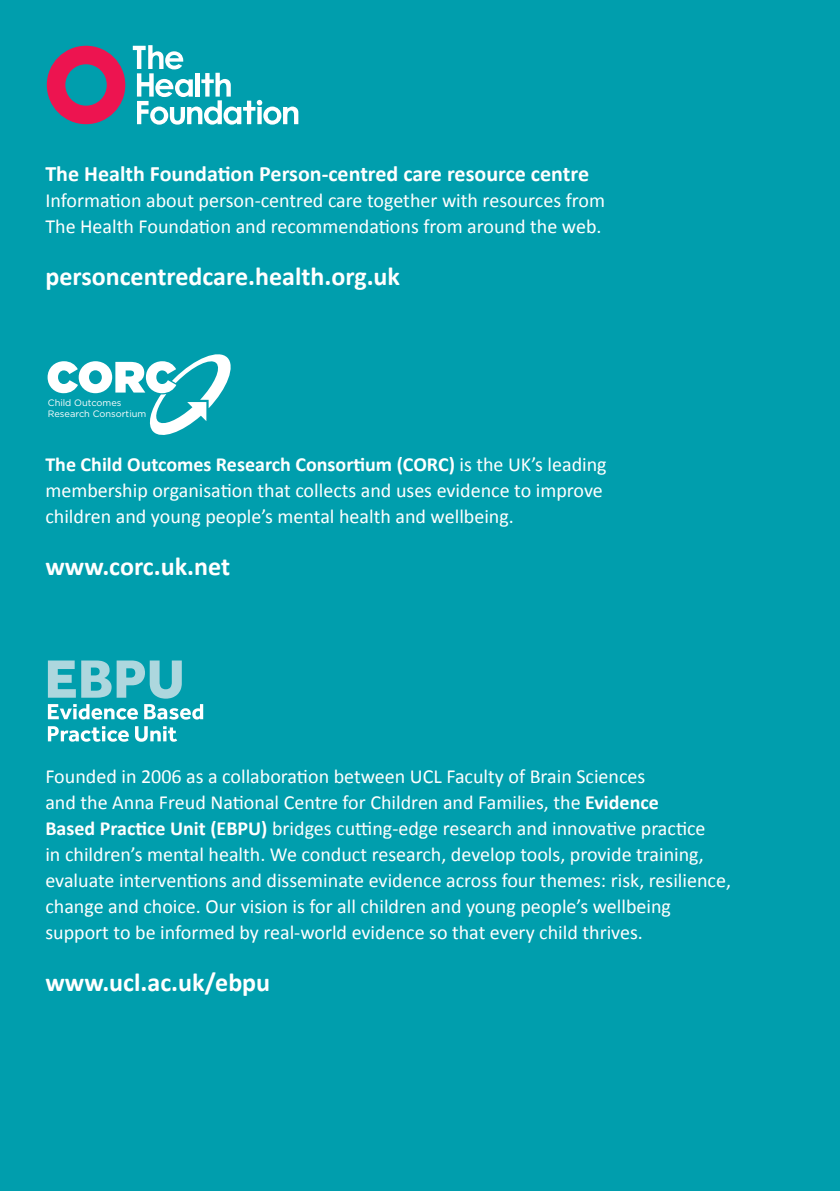
<style>
.page{position:relative;width:840px;height:1191px;background:#fff}
.page>*{position:absolute;margin:0;border:0;box-sizing:border-box;transform-origin:0 0}
.t1{font:700 26px "Calibri";color:#fff}
.t2{font:700 22px "Calibri";color:#fff}
.t3{font:20px/26px "Calibri";color:#fff}
.t4{font:9.2px/11.2px "Gotham";color:#fff}
.s1{font-weight:700}
</style>
<div class="page">
<div style="left:0;top:0;width:839px;height:1191px;background:#009ead"></div>
<svg style="left:48px;top:354px;width:183px;height:81px"></svg>
<svg style="left:48px;top:660px;width:134px;height:38px"></svg>
<svg style="left:48px;top:704px;width:90px;height:15px"></svg>
<svg style="left:144px;top:704px;width:59px;height:15px"></svg>
<svg style="left:48px;top:726px;width:81px;height:15px"></svg>
<svg style="left:135px;top:726px;width:42px;height:16px"></svg>
<svg style="left:47px;top:46px;width:78px;height:78px"></svg>
<svg style="left:133px;top:45px;width:165px;height:80px"></svg>
<p class="t2" style="left:45px;top:160px;width:545px">The Health Foundation Person-centred care resource centre</p>
<p class="t3" style="left:45px;top:187px;width:560px">Information about person-centred care together with resources from</p>
<p class="t3" style="left:45px;top:213px;width:557px">The Health Foundation and recommendations from around the web.</p>
<p class="t1" style="left:45px;top:260px;width:356px">personcentredcare.health.org.uk</p>
<p class="t4" style="left:48px;top:397px;width:100px">Child Outcomes<br>Research Consortium</p>
<p class="t3" style="left:45px;top:451px;width:562px"><span class="s1">The Child Outcomes Research Consortium (CORC)</span> is the UK’s leading membership organisation that collects and uses evidence to improve children and young people’s mental health and wellbeing.</p>
<p class="t1" style="left:45px;top:550px;width:186px">www.corc.uk.net</p>
<p class="t3" style="left:45px;top:763px;width:686px">Founded in 2006 as a collaboration between UCL Faculty of Brain Sciences<br>and the Anna Freud National Centre for Children and Families, the <span class="s1">Evidence<br>Based Practice Unit (EBPU)</span> bridges cutting-edge research and innovative practice<br>in children’s mental health. We conduct research, develop tools, provide training, evaluate interventions and disseminate evidence across four themes: risk, resilience, change and choice. Our vision is for all children and young people’s wellbeing support to be informed by real-world evidence so that every child thrives.</p>
<p class="t1" style="left:45px;top:966px;width:226px">www.ucl.ac.uk/ebpu</p>
</div>
